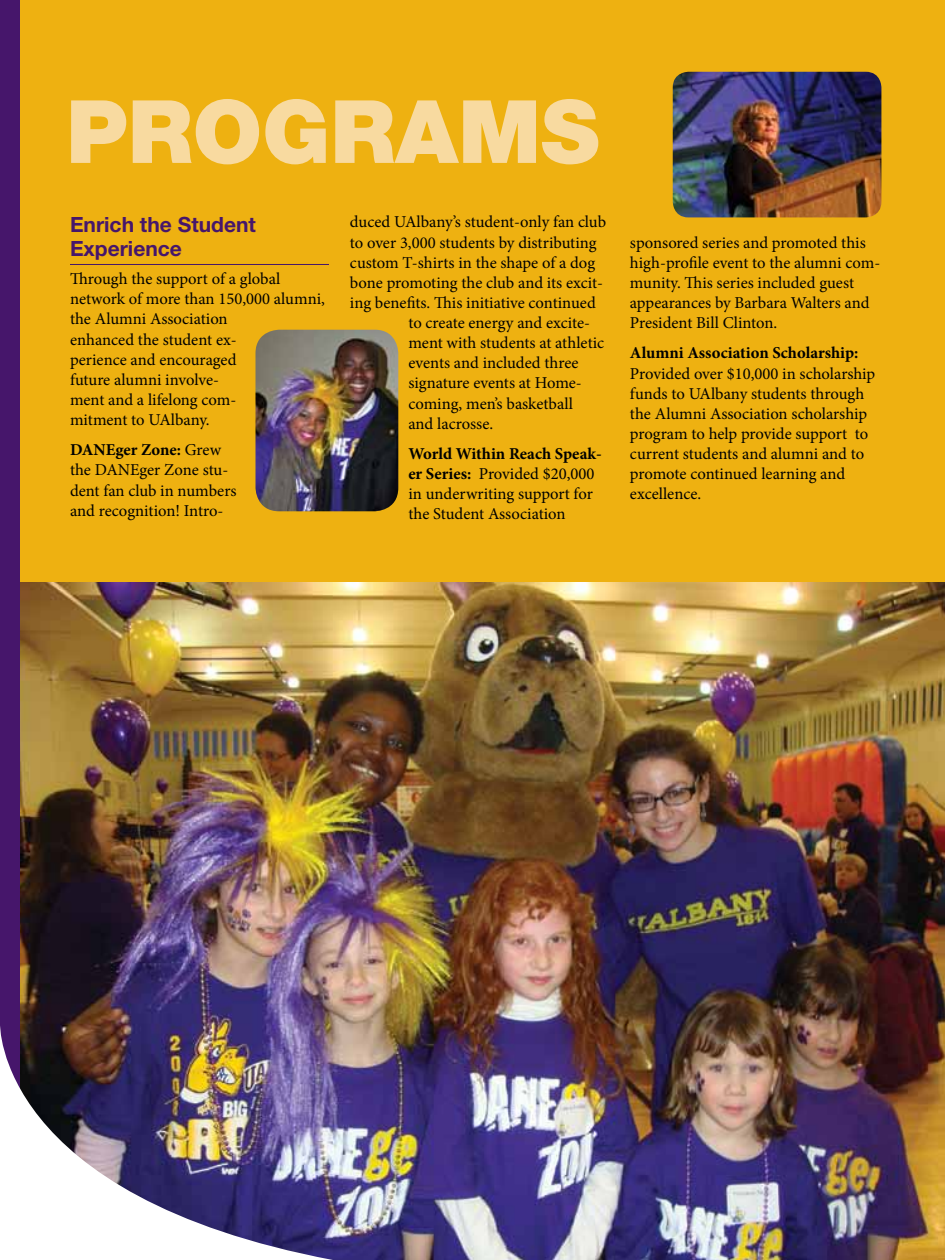
<style>
.page{position:relative;width:945px;height:1260px;background:#fff}
.page>*{position:absolute;margin:0;border:0;box-sizing:border-box;transform-origin:0 0}
.t1{font:900 87.5px "Helvetica Neue";color:#f8daa0}
.t2{font:700 21px/24.5px "Helvetica Neue";color:#46166b}
.t3{font:16.62px/20.1px "Minion Pro";color:#000}
.t4{font:700 16.62px "Minion Pro";color:#000}
.s1{font-weight:700}
</style>
<div class="page">
<div style="left:0;top:0;width:945px;height:598px;background:#eeb111"></div>
<img style="left:20px;top:583px;width:925px;height:677px">
<hr style="left:70px;top:264px;width:259px;height:1px;background:#46166b">
<img style="left:256px;top:330px;width:142px;height:181px">
<img style="left:673px;top:72px;width:208px;height:145px">
<div style="left:0;top:0;width:20px;height:1173px;background:#46166b"></div>
<img style="left:0;top:1024px;width:333px;height:236px">
<h1 class="t1" style="left:66px;top:80px;width:535px">PROGRAMS</h1>
<p class="t2" style="left:70px;top:211px;width:187px">Enrich the Student<br>Experience</p>
<p class="t3" style="left:70px;top:269px;width:256px">Through the support of a global network of more than 150,000 alumni, the Alumni Association<br>enhanced the student ex-<br>perience and encouraged<br>future alumni involve-<br>ment and a lifelong com-<br>mitment to UAlbany.</p>
<p class="t3" style="left:70px;top:440px;width:168px"><span class="s1">DANEger Zone:</span> Grew the DANEger Zone stu&shy;dent fan club in numbers and recognition! Intro-</p>
<p class="t3" style="left:350px;top:212px;width:258px">duced UAlbany’s student-only fan club</p>
<p class="t3" style="left:350px;top:232px;width:248px">to over 3,000 students by distributing</p>
<p class="t3" style="left:350px;top:252px;width:247px">custom T-shirts in the shape of a dog</p>
<p class="t3" style="left:350px;top:273px;width:255px">bone promoting the club and its excit-</p>
<p class="t3" style="left:350px;top:293px;width:247px">ing benefits. This initiative continued</p>
<p class="t3" style="left:408px;top:313px;width:183px">to create energy and excite-</p>
<p class="t3" style="left:408px;top:333px;width:197px">ment with students at athletic</p>
<p class="t3" style="left:408px;top:353px;width:172px">events and included three</p>
<p class="t3" style="left:408px;top:373px;width:175px">signature events at Home-</p>
<p class="t3" style="left:408px;top:393px;width:166px">coming, men’s basketball</p>
<p class="t3" style="left:408px;top:413px;width:86px">and lacrosse.</p>
<p class="t3" style="left:408px;top:444px;width:195px"><span class="s1">World Within Reach Speak&shy;er Series:</span> Provided $20,000 in underwriting support for the Student Association</p>
<p class="t3" style="left:630px;top:232px;width:252px">sponsored series and promoted this high-profile event to the alumni com&shy;munity. This series included guest appearances by Barbara Walters and President Bill Clinton.</p>
<p class="t4" style="left:630px;top:341px;width:230px">Alumni Association Scholarship:</p>
<p class="t3" style="left:630px;top:363px;width:247px">Provided over $10,000 in scholarship funds to UAlbany students through the Alumni Association scholarship program to help provide support to current students and alumni and to promote continued learning and excellence.</p>
</div>
